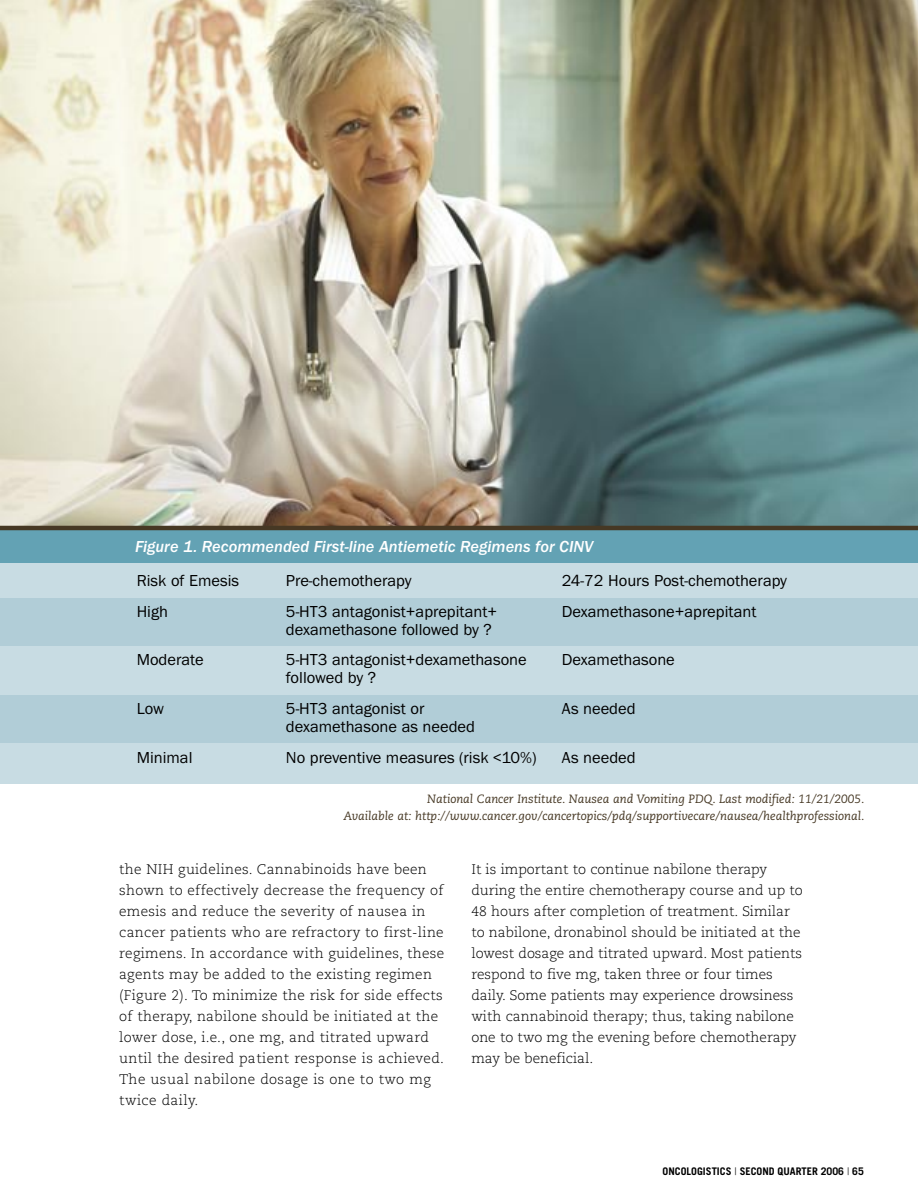
<style>
.page{position:relative;width:918px;height:1188px;background:#fff}
.page>*{position:absolute;margin:0;border:0;box-sizing:border-box;transform-origin:0 0}
.t1{font:16.5px "Franklin Gothic";color:#000}
.t2{font:italic 700 16.5px "Franklin Gothic";color:#fff}
.t3{font:300 13.8px/21px "Caecilia";letter-spacing:.01em;color:#000}
.t4{font:italic 12px "Caecilia";color:#463824}
.t5{font:700 10.5px "Trade Gothic";color:#000}
.s1{font-weight:300}
</style>
<div class="page">
<img style="left:0;top:0;width:918px;height:526px">
<div style="left:0;top:528px;width:918px;height:256px;background:#c8dce3"></div>
<div style="left:0;top:598px;width:918px;height:48px;background:#b1cdd7"></div>
<div style="left:0;top:695px;width:918px;height:48px;background:#b1cdd7"></div>
<div style="left:0;top:528px;width:918px;height:35px;background:#63a2b4"></div>
<hr style="left:0;top:526px;width:918px;height:4px;background:#463824">
<p class="t2" style="left:135px;top:537px;width:460px">Figure 1. Recommended First-line Antiemetic Regimens for CINV</p>
<p class="t1" style="left:137px;top:571px;width:104px">Risk of Emesis</p>
<p class="t1" style="left:286px;top:571px;width:127px">Pre-chemotherapy</p>
<p class="t1" style="left:562px;top:571px;width:227px">24-72 Hours Post-chemotherapy</p>
<p class="t1" style="left:137px;top:602px;width:33px">High</p>
<p class="t1" style="left:286px;top:602px;width:213px">5-HT3 antagonist+aprepitant+</p>
<p class="t1" style="left:562px;top:602px;width:196px">Dexamethasone+aprepitant</p>
<p class="t1" style="left:286px;top:620px;width:207px">dexamethasone followed by ?</p>
<p class="t1" style="left:137px;top:651px;width:68px">Moderate</p>
<p class="t1" style="left:286px;top:651px;width:242px">5-HT3 antagonist+dexamethasone</p>
<p class="t1" style="left:562px;top:651px;width:114px">Dexamethasone</p>
<p class="t1" style="left:286px;top:669px;width:92px">followed by ?</p>
<p class="t1" style="left:137px;top:699px;width:29px">Low</p>
<p class="t1" style="left:286px;top:699px;width:140px">5-HT3 antagonist or</p>
<p class="t1" style="left:562px;top:699px;width:75px">As needed</p>
<p class="t1" style="left:286px;top:717px;width:191px">dexamethasone as needed</p>
<p class="t1" style="left:137px;top:748px;width:57px">Minimal</p>
<p class="t1" style="left:286px;top:748px;width:252px">No preventive measures (risk &lt;10%)</p>
<p class="t1" style="left:562px;top:748px;width:75px">As needed</p>
<p class="t4" style="left:427px;top:792px;width:439px">National Cancer Institute. Nausea and Vomiting PDQ. Last modified: 11/21/2005.</p>
<p class="t4" style="left:344px;top:809px;width:522px">Available at: http://www.cancer.gov/cancertopics/pdq/supportivecare/nausea/healthprofessional.</p>
<p class="t3" style="left:119px;top:859px;width:327px">the NIH guidelines. Cannabinoids have been shown to effectively decrease the frequency of emesis and reduce the severity of nausea in cancer patients who are refractory to first-line regimens. In accordance with guidelines, these agents may be added to the existing regimen (Figure 2). To minimize the risk for side effects of therapy, nabilone should be initiated at the lower dose, i.e., one mg, and titrated upward until the desired patient response is achieved.<br>The usual nabilone dosage is one to two mg twice daily.</p>
<p class="t3" style="left:471px;top:859px;width:333px">It is important to continue nabilone therapy during the entire chemotherapy course and up to 48 hours after completion of treatment. Similar to nabilone, dronabinol should be initiated at the lowest dosage and titrated upward. Most patients respond to five mg, taken three or four times daily. Some patients may experience drowsiness with cannabinoid therapy; thus, taking nabilone one to two mg the evening before chemotherapy may be beneficial.</p>
<p class="t5" style="left:663px;top:1164px;width:203px">ONCOLOGISTICS <span class="s1">|</span> SECOND QUARTER 2006 <span class="s1">|</span> 65</p>
</div>
